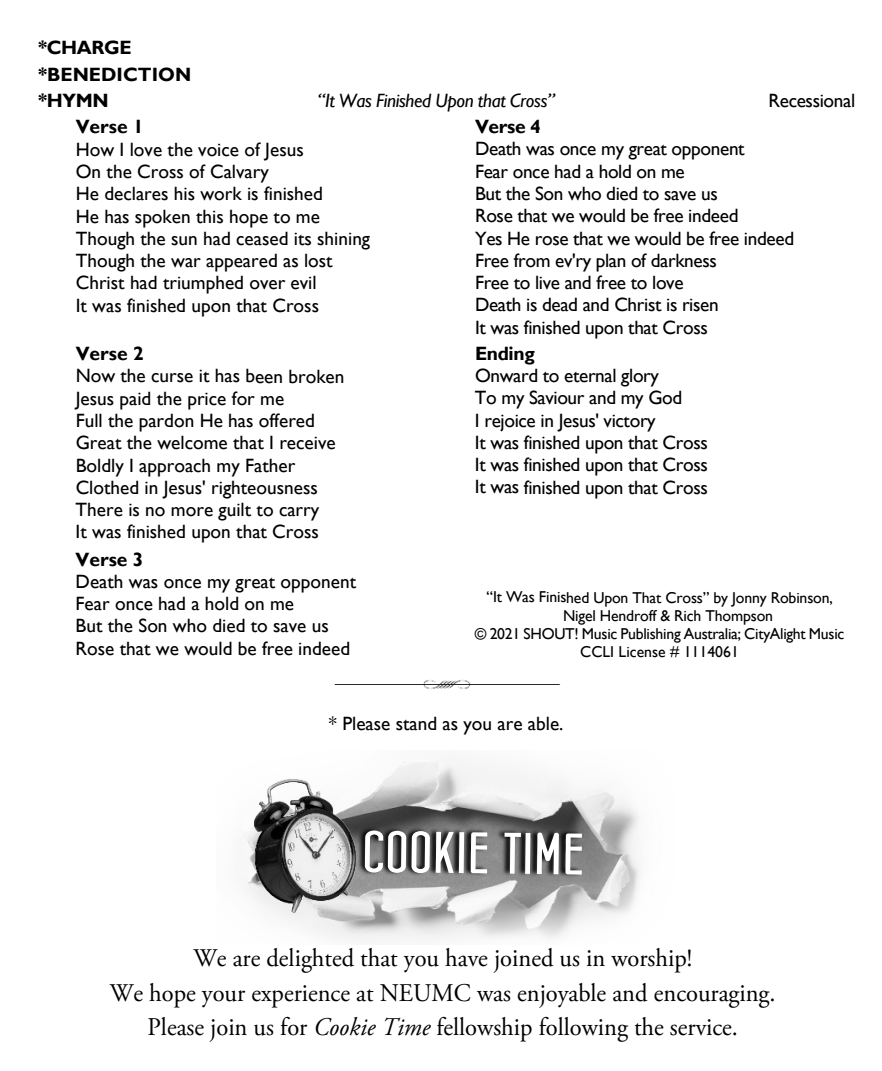
<style>
.page{position:relative;width:882px;height:1071px;background:#fff}
.page>*{position:absolute;margin:0;border:0;box-sizing:border-box;transform-origin:0 0}
.t1{font:58.45px "Concurso Italian BTN Bold";color:#fff;scale:1.1 1}
.t2{font:25.38px/34.5px "Adobe Garamond Pro";color:#000;text-align:center;scale:.96 1}
.t3{font:19.25px/22.2px "Gill Sans";color:#000}
.t4{font:19.25px/22.2px "Gill Sans";letter-spacing:-.02em;color:#000}
.t5{font:700 19.25px/26.2px "Gill Sans";color:#000}
.t6{font:italic 19.25px "Gill Sans";letter-spacing:-.02em;color:#000}
.t7{font:15.75px "Gill Sans";letter-spacing:-.01em;color:#000}
.s1{font-style:italic}
</style>
<div class="page">
<img style="left:244px;top:760px;width:396px;height:180px">
<img style="left:363px;top:808px;width:252px;height:86px">
<img style="left:248px;top:776px;width:115px;height:137px">
<img style="left:334px;top:680px;width:227px;height:9px">
<p class="t5" style="left:38px;top:37px;width:155px">*CHARGE *BENEDICTION *HYMN</p>
<p class="t6" style="left:318px;top:94px;width:239px">“It Was Finished Upon that Cross”</p>
<p class="t4" style="left:768px;top:91px;width:88px">Recessional</p>
<p class="t5" style="left:76px;top:116px;width:69px">Verse 1</p>
<p class="t3" style="left:76px;top:140px;width:296px">How I love the voice of Jesus<br>On the Cross of Calvary<br>He declares his work is finished<br>He has spoken this hope to me<br>Though the sun had ceased its shining<br>Though the war appeared as lost<br>Christ had triumphed over evil<br>It was finished upon that Cross</p>
<p class="t5" style="left:76px;top:343px;width:69px">Verse 2</p>
<p class="t3" style="left:76px;top:367px;width:270px">Now the curse it has been broken<br>Jesus paid the price for me<br>Full the pardon He has offered<br>Great the welcome that I receive<br>Boldly I approach my Father<br>Clothed in Jesus' righteousness<br>There is no more guilt to carry<br>It was finished upon that Cross</p>
<p class="t5" style="left:76px;top:548px;width:69px">Verse 3</p>
<p class="t3" style="left:76px;top:572px;width:282px">Death was once my great opponent<br>Fear once had a hold on me<br>But the Son who died to save us<br>Rose that we would be free indeed</p>
<p class="t5" style="left:475px;top:116px;width:67px">Verse 4</p>
<p class="t4" style="left:475px;top:140px;width:321px">Death was once my great opponent<br>Fear once had a hold on me<br>But the Son who died to save us<br>Rose that we would be free indeed<br>Yes He rose that we would be free indeed<br>Free from ev'ry plan of darkness<br>Free to live and free to love<br>Death is dead and Christ is risen<br>It was finished upon that Cross</p>
<p class="t5" style="left:475px;top:342px;width:61px">Ending</p>
<p class="t4" style="left:475px;top:367px;width:234px">Onward to eternal glory<br>To my Saviour and my God<br>I rejoice in Jesus' victory<br>It was finished upon that Cross<br>It was finished upon that Cross<br>It was finished upon that Cross</p>
<p class="t7" style="left:486px;top:592px;width:348px">“It Was Finished Upon That Cross” by Jonny Robinson,</p>
<p class="t7" style="left:563px;top:610px;width:211px">Nigel Hendroff &amp; Rich Thompson</p>
<p class="t7" style="left:475px;top:628px;width:371px">© 2021 SHOUT! Music Publishing Australia; CityAlight Music</p>
<p class="t7" style="left:580px;top:646px;width:160px">CCLI License # 1114061</p>
<p class="t3" style="left:329px;top:715px;width:236px">* Please stand as you are able.</p>
<h1 class="t1" style="left:364px;top:823px;width:202px;rotate:1deg">COOKIE TIME</h1>
<h2 class="t2" style="left:110px;top:943px;width:695px">We are delighted that you have joined us in worship!<br>We hope your experience at NEUMC was enjoyable and encouraging.<br>Please join us for <span class="s1">Cookie Time</span> fellowship following the service.</h2>
</div>
